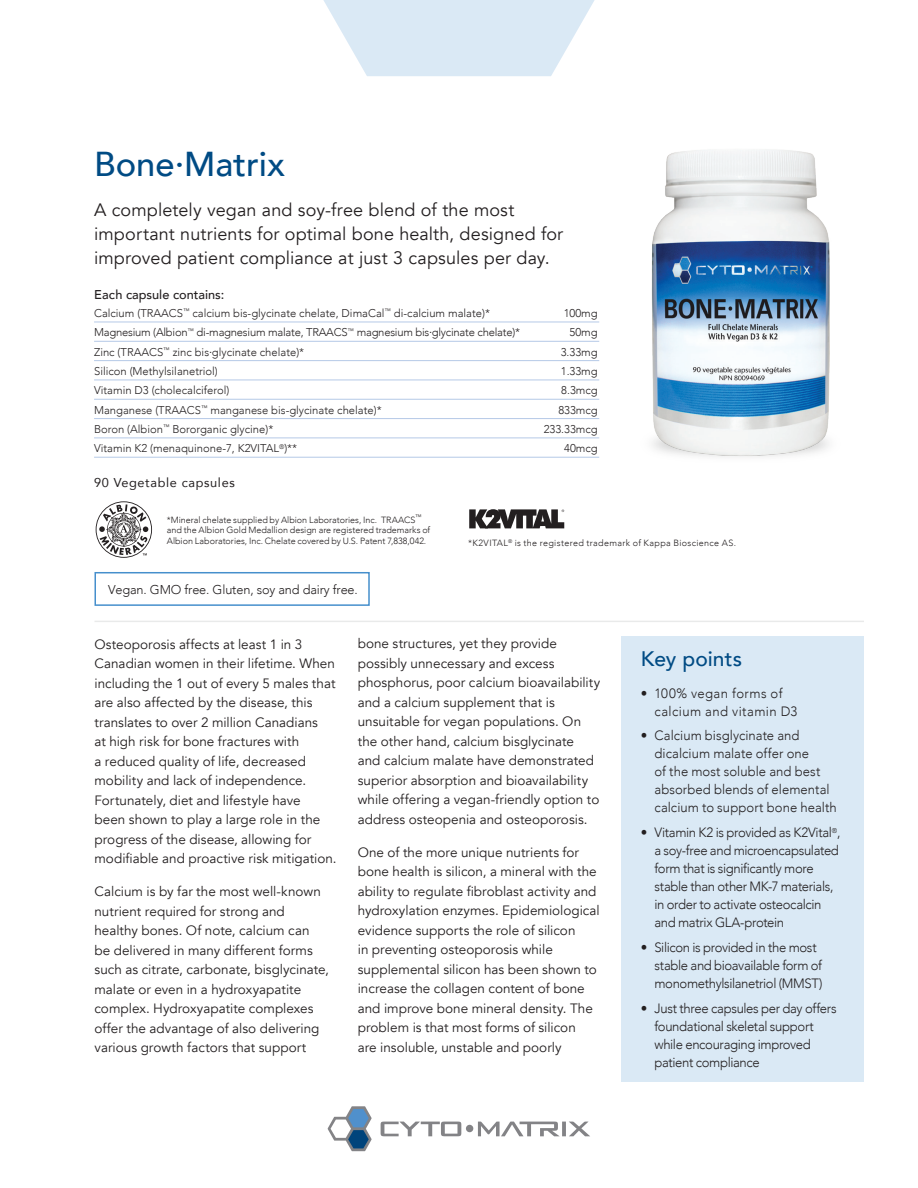
<style>
.page{position:relative;width:918px;height:1188px;background:#fff}
.page>*{position:absolute;margin:0;border:0;box-sizing:border-box;transform-origin:0 0}
.t1{font:500 34.5px "Avenir";color:#004b84}
.Key_points{font:500 21px "Avenir";letter-spacing:.005em;color:#004b84}
.Body{font:18px/24px "Avenir";letter-spacing:.005em;color:#231f20}
.Body2{font:13.5px/19.5px "Avenir";color:#231f20}
.Bullet_points{font:300 13.5px/18px "Avenir";letter-spacing:-.025em;color:#231f20}
.Bullet_points-2{font:300 13.5px/18px "Avenir";letter-spacing:.005em;color:#231f20}
.Bullet_points-3{font:300 13.5px/18px "Avenir";letter-spacing:.035em;color:#231f20}
.non_medicinal_body_t{font:300 12.75px "Avenir";letter-spacing:-.01em;color:#231f20}
.non_medicinal_body_t-2{font:500 12.75px "Avenir";color:#231f20}
.code{font:12.75px "Avenir";letter-spacing:.05em;color:#231f20}
._3b_Content{font:300 11.25px "Avenir";color:#231f20}
._3b_Content-2{font:300 11.25px "Avenir";letter-spacing:-.02em;color:#231f20}
.Body_4{font:300 9px/10.5px "Avenir";color:#231f20}
.Body_4-2{font:300 9px "Avenir";letter-spacing:.04em;color:#231f20}
</style>
<div class="page">
<svg style="left:323px;top:0;width:272px;height:76px"></svg>
<svg style="left:328px;top:1106px;width:44px;height:45px"></svg>
<div style="left:466px;top:1125px;width:7px;height:7px;background:#838386;border-radius:50%"></div>
<svg style="left:381px;top:1122px;width:80px;height:14px"></svg>
<svg style="left:478px;top:1122px;width:112px;height:14px"></svg>
<div style="left:621px;top:636px;width:243px;height:446px;background:#dae9f5"></div>
<hr style="left:94px;top:621px;width:770px;height:1px;background:#939598">
<div style="left:94px;top:572px;width:276px;height:34px;border:2px solid #468fcc"></div>
<hr style="left:94px;top:322px;width:505px;height:1px;background:#b5c9e7">
<hr style="left:94px;top:341px;width:505px;height:1px;background:#b5c9e7">
<hr style="left:94px;top:360px;width:505px;height:1px;background:#b5c9e7">
<hr style="left:94px;top:380px;width:505px;height:1px;background:#b5c9e7">
<hr style="left:94px;top:399px;width:505px;height:1px;background:#b5c9e7">
<hr style="left:94px;top:418px;width:505px;height:1px;background:#b5c9e7">
<hr style="left:94px;top:438px;width:505px;height:1px;background:#b5c9e7">
<hr style="left:94px;top:457px;width:505px;height:1px;background:#b5c9e7">
<svg style="left:469px;top:509px;width:95px;height:19px"></svg>
<svg style="left:96px;top:501px;width:56px;height:57px"></svg>
<img style="left:651px;top:149px;width:179px;height:308px">
<h1 class="t1" style="left:94px;top:134px;width:193px">Bone.Matrix</h1>
<p class="Body" style="left:94px;top:198px;width:471px">A completely vegan and soy-free blend of the most important nutrients for optimal bone health, designed for improved patient compliance at just 3 capsules per day.</p>
<p class="non_medicinal_body_t-2" style="left:94px;top:284px;width:132px">Each capsule contains:</p>
<p class="_3b_Content" style="left:94px;top:307px;width:397px">Calcium (TRAACS<sup>™</sup> calcium bis-glycinate chelate, DimaCal<sup>™</sup> di-calcium malate)*</p>
<p class="_3b_Content" style="left:564px;top:307px;width:36px">100mg</p>
<p class="_3b_Content-2" style="left:94px;top:326px;width:427px">Magnesium (Albion<sup>™</sup> di-magnesium malate, TRAACS<sup>™</sup> magnesium bis<sup>.</sup>glycinate chelate)*</p>
<p class="_3b_Content" style="left:570px;top:326px;width:30px">50mg</p>
<p class="_3b_Content" style="left:94px;top:345px;width:212px">Zinc (TRAACS<sup>™</sup> zinc bis<sup>.</sup>glycinate chelate)*</p>
<p class="_3b_Content" style="left:561px;top:345px;width:38px">3.33mg</p>
<p class="_3b_Content" style="left:94px;top:364px;width:125px">Silicon (Methylsilanetriol)</p>
<p class="_3b_Content" style="left:561px;top:364px;width:38px">1.33mg</p>
<p class="_3b_Content" style="left:94px;top:384px;width:137px">Vitamin D3 (cholecalciferol)</p>
<p class="_3b_Content" style="left:561px;top:384px;width:38px">8.3mcg</p>
<p class="_3b_Content" style="left:94px;top:403px;width:289px">Manganese (TRAACS<sup>™</sup> manganese bis-glycinate chelate)*</p>
<p class="_3b_Content" style="left:558px;top:403px;width:41px">833mcg</p>
<p class="_3b_Content" style="left:94px;top:422px;width:181px">Boron (Albion<sup>™</sup> Bororganic glycine)*</p>
<p class="_3b_Content" style="left:544px;top:422px;width:56px">233.33mcg</p>
<p class="_3b_Content" style="left:94px;top:442px;width:205px">Vitamin K2 (menaquinone-7, K2VITAL<sup>®</sup>)**</p>
<p class="_3b_Content" style="left:564px;top:442px;width:35px">40mcg</p>
<p class="code" style="left:94px;top:472px;width:142px">90 Vegetable capsules</p>
<p class="Body_4" style="left:167px;top:515px;width:265px">*Mineral chelate supplied by Albion Laboratories, Inc. TRAACS<sup>™ </sup>and the Albion Gold Medallion design are registered trademarks of<br>Albion Laboratories, Inc. Chelate covered by U.S. Patent 7,838,042.</p>
<p class="Body_4-2" style="left:468px;top:538px;width:269px">*K2VITAL<sup>®</sup> is the registered trademark of Kappa Bioscience AS.</p>
<p class="non_medicinal_body_t" style="left:108px;top:582px;width:251px">Vegan. GMO free. Gluten, soy and dairy free.</p>
<p class="Body2" style="left:94px;top:635px;width:244px">Osteoporosis affects at least 1 in 3<br>Canadian women in their lifetime. When including the 1 out of every 5 males that are also affected by the disease, this translates to over 2 million Canadians<br>at high risk for bone fractures with<br>a reduced quality of life, decreased mobility and lack of independence.<br>Fortunately, diet and lifestyle have<br>been shown to play a large role in the progress of the disease, allowing for modifiable and proactive risk mitigation.</p>
<p class="Body2" style="left:94px;top:882px;width:236px">Calcium is by far the most well-known nutrient required for strong and healthy bones. Of note, calcium can<br>be delivered in many different forms such as citrate, carbonate, bisglycinate, malate or even in a hydroxyapatite complex. Hydroxyapatite complexes offer the advantage of also delivering various growth factors that support</p>
<p class="Body2" style="left:358px;top:634px;width:244px">bone structures, yet they provide possibly unnecessary and excess phosphorus, poor calcium bioavailability and a calcium supplement that is unsuitable for vegan populations. On the other hand, calcium bisglycinate<br>and calcium malate have demonstrated superior absorption and bioavailability while offering a vegan-friendly option to address osteopenia and osteoporosis.</p>
<p class="Body2" style="left:358px;top:843px;width:244px">One of the more unique nutrients for bone health is silicon, a mineral with the ability to regulate fibroblast activity and hydroxylation enzymes. Epidemiological evidence supports the role of silicon<br>in preventing osteoporosis while supplemental silicon has been shown to increase the collagen content of bone and improve bone mineral density. The problem is that most forms of silicon<br>are insoluble, unstable and poorly</p>
<p class="Key_points" style="left:641px;top:641px;width:103px">Key points</p>
<p class="Bullet_points-3" style="left:654px;top:684px;width:144px;text-indent:-14px">• 100% vegan forms of calcium and vitamin D3</p>
<p class="Bullet_points-2" style="left:654px;top:727px;width:184px;text-indent:-14px">• Calcium bisglycinate and dicalcium malate offer one<br>of the most soluble and best absorbed blends of elemental calcium to support bone health</p>
<p class="Bullet_points" style="left:654px;top:823px;width:188px;text-indent:-14px">• Vitamin K2 is provided as K2Vital<sup>®</sup>, a soy-free and microencapsulated form that is significantly more stable than other MK-7 materials, in order to activate osteocalcin and matrix GLA-protein</p>
<p class="Bullet_points" style="left:654px;top:938px;width:170px;text-indent:-14px">• Silicon is provided in the most stable and bioavailable form of monomethylsilanetriol (MMST)</p>
<p class="Bullet_points" style="left:654px;top:999px;width:184px;text-indent:-14px">• Just three capsules per day offers foundational skeletal support while encouraging improved patient compliance</p>
</div>
